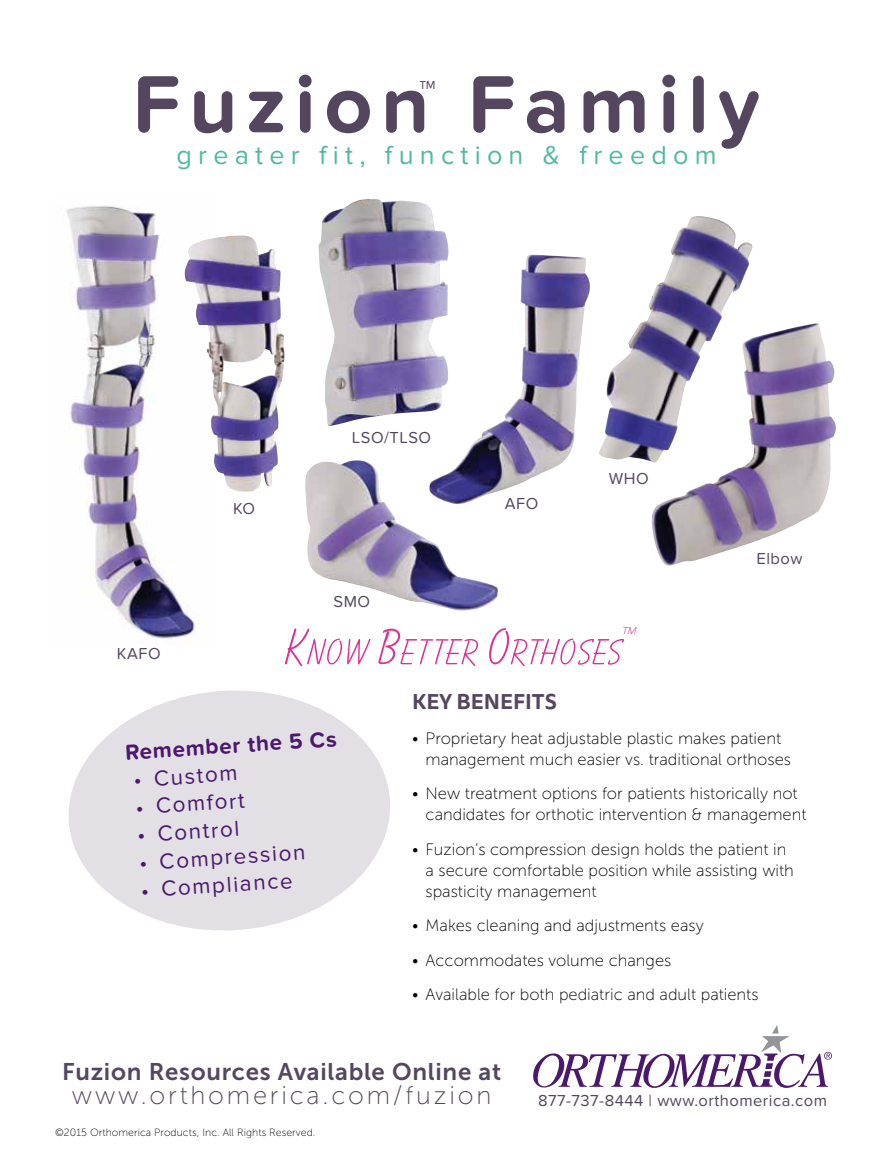
<style>
.page{position:relative;width:891px;height:1175px;background:#fff}
.page>*{position:absolute;margin:0;border:0;box-sizing:border-box;transform-origin:0 0}
.t1{font:700 84px "Proxima Nova Soft";letter-spacing:.1em;color:#54465f}
.t2{font:300 54px "Balloon URW";color:#dc3293}
.t3{font:36px "Proxima Nova Soft";color:#54465f}
.t4{font:27px "Proxima Nova Soft";letter-spacing:.23em;color:#4fbaa0}
.t5{font:25.5px "Museo Sans 100";letter-spacing:.11em;color:#54465f}
.t6{font:24px "Museo Sans 700";letter-spacing:.03em;color:#54465f}
.t7{font:22.5px "Proxima Nova Soft";color:#4b186e}
.t8{font:700 22.5px "Proxima Nova Soft";color:#4b186e}
.t9{font:700 21px "Tisa Sans Pro";color:#54465f}
.t10{font:300 18px "Balloon URW";color:#dc3293}
.t11{font:16.5px/21px "Museo Sans 100";color:#000}
.t12{font:16.5px "Proxima Nova Soft";letter-spacing:.03em;color:#54465f}
.t13{font:10.5px "Museo Sans 100";letter-spacing:.005em;color:#000}
</style>
<div class="page">
<img style="left:599px;top:216px;width:154px;height:246px">
<img style="left:305px;top:460px;width:193px;height:150px">
<img style="left:66px;top:205px;width:141px;height:439px">
<img style="left:651px;top:323px;width:185px;height:243px">
<img style="left:428px;top:254px;width:162px;height:250px">
<img style="left:185px;top:235px;width:100px;height:257px">
<svg style="left:68px;top:690px;width:322px;height:241px;fill:#e2e0e5"></svg>
<svg style="left:533px;top:1025px;width:299px;height:62px"></svg>
<img style="left:318px;top:199px;width:131px;height:227px">
<h1 class="t1" style="left:133px;top:56px;width:629px">Fuzion Family</h1>
<h3 class="t3" style="left:420px;top:72px;width:18px">™</h3>
<h3 class="t4" style="left:177px;top:139px;width:542px">greater fit, function &amp; freedom</h3>
<p class="t12" style="left:117px;top:644px;width:45px">KAFO</p>
<p class="t12" style="left:233px;top:499px;width:24px">KO</p>
<p class="t12" style="left:352px;top:428px;width:81px">LSO/TLSO</p>
<p class="t12" style="left:505px;top:494px;width:35px">AFO</p>
<p class="t12" style="left:609px;top:469px;width:41px">WHO</p>
<p class="t12" style="left:334px;top:592px;width:38px">SMO</p>
<h2 class="t2" style="left:282px;top:618px;width:339px">Know Better Orthoses</h2>
<p class="t10" style="left:620px;top:623px;width:17px">™</p>
<p class="t12" style="left:757px;top:548px;width:48px">Elbow</p>
<h3 class="t8" style="left:124px;top:739px;width:213px;rotate:-4deg">Remember the 5 Cs</h3>
<h3 class="t7" style="left:133px;top:766px;width:105px;rotate:-4deg">• Custom</h3>
<h3 class="t7" style="left:135px;top:794px;width:111px;rotate:-4deg">• Comfort</h3>
<h3 class="t7" style="left:137px;top:822px;width:104px;rotate:-4deg">• Control</h3>
<h3 class="t7" style="left:138px;top:850px;width:168px;rotate:-4deg">• Compression</h3>
<h3 class="t7" style="left:140px;top:877px;width:153px;rotate:-4deg">• Compliance</h3>
<p class="t9" style="left:412px;top:686px;width:146px">KEY BENEFITS</p>
<p class="t11" style="left:426px;top:727px;width:367px;text-indent:-13px">• Proprietary heat adjustable plastic makes patient management much easier vs. traditional orthoses</p>
<p class="t11" style="left:426px;top:783px;width:383px;text-indent:-13px">• New treatment options for patients historically not candidates for orthotic intervention &amp; management</p>
<p class="t11" style="left:426px;top:838px;width:370px;text-indent:-13px">• Fuzion’s compression design holds the patient in a secure comfortable position while assisting with spasticity management</p>
<p class="t11" style="left:412px;top:915px;width:293px">• Makes cleaning and adjustments easy</p>
<p class="t11" style="left:412px;top:949px;width:261px">• Accommodates volume changes</p>
<p class="t11" style="left:412px;top:984px;width:348px">• Available for both pediatric and adult patients</p>
<h3 class="t6" style="left:62px;top:1057px;width:441px">Fuzion Resources Available Online at</h3>
<h3 class="t5" style="left:72px;top:1081px;width:421px">www.orthomerica.com/fuzion</h3>
<p class="t12" style="left:538px;top:1090px;width:291px">877-737-8444 | www.orthomerica.com</p>
<p class="t13" style="left:55px;top:1127px;width:262px">©2015 Orthomerica Products, Inc. All Rights Reserved.</p>
</div>
